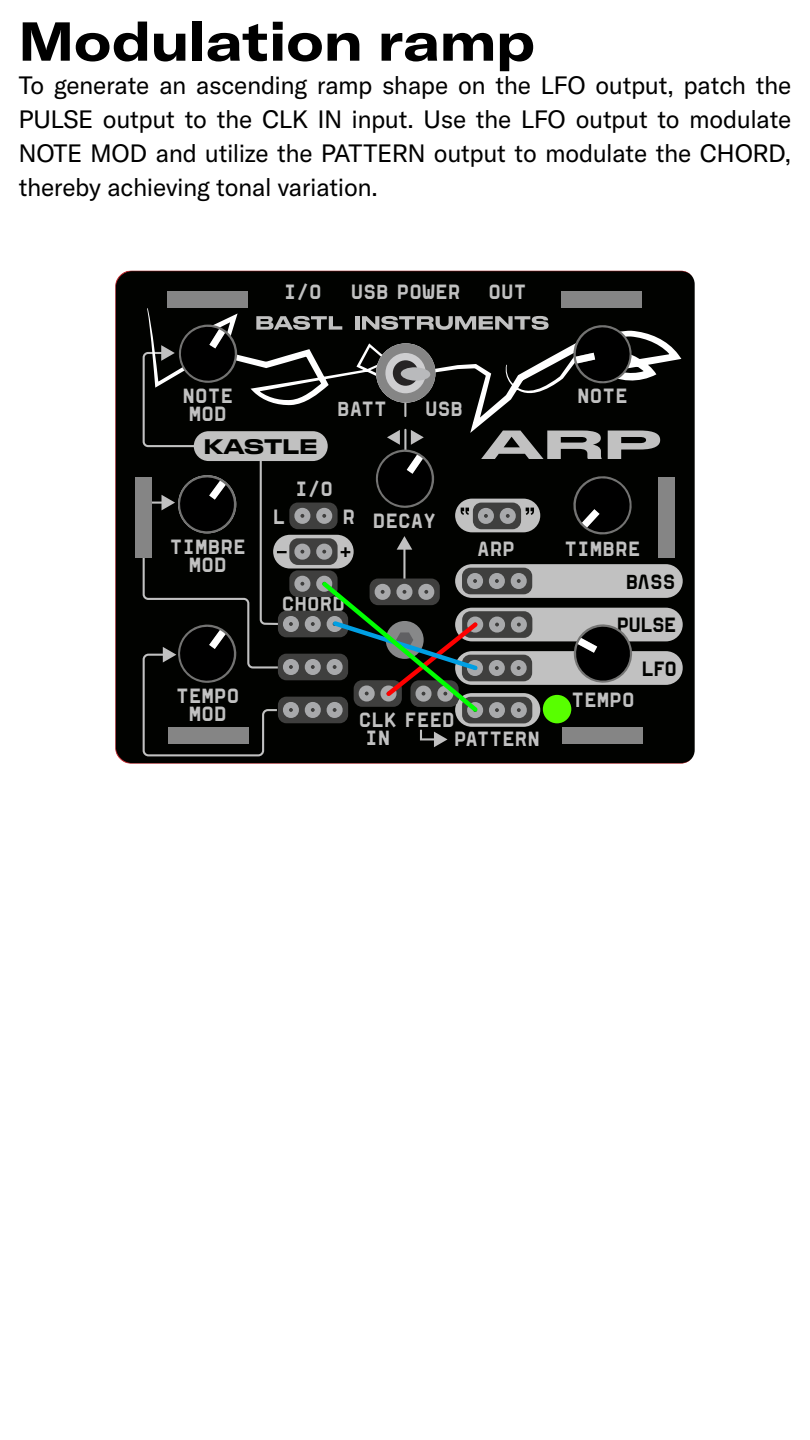
<style>
.page{position:relative;width:810px;height:1440px;background:#fff}
.page>*{position:absolute;margin:0;border:0;box-sizing:border-box;transform-origin:0 0}
.t1{font:700 expanded 54px "GT America LCG";color:#000}
.t2{font:24.75px/33.8px "GT America LCG";color:#000;text-align:justify}
.t3{font:20.02px/18px "Mono Bastl 2 mm";letter-spacing:-.03em;color:#c1c1c1;text-align:center}
.t4{font:20.02px/43.5px "Mono Bastl 2 mm";letter-spacing:-.085em;color:#010200;text-align:right}
.t5{font:20.02px "Mono Bastl 2 mm Alt";color:#c1c1c1}
.t6{font:500 19.8px "Druk Wide";letter-spacing:.03em;color:#010200}
.s1{font-family:"Mono Bastl 2 mm Alt"}
</style>
<div class="page">
<div style="left:115px;top:271px;width:580px;height:493px;background:#010200"></div>
<div style="left:455px;top:564px;width:228px;height:34px;background:#c1c1c1;border-radius:17px"></div>
<div style="left:455px;top:608px;width:228px;height:33px;background:#c1c1c1;border-radius:17px"></div>
<div style="left:455px;top:651px;width:228px;height:34px;background:#c1c1c1;border-radius:17px"></div>
<div style="left:147px;top:308px;width:534px;height:125px;background:#010200"></div>
<div style="left:135px;top:477px;width:17px;height:80px;background:#858585"></div>
<div style="left:167px;top:291px;width:81px;height:17px;background:#858585"></div>
<div style="left:562px;top:291px;width:80px;height:17px;background:#858585"></div>
<div style="left:658px;top:477px;width:17px;height:80px;background:#858585"></div>
<svg style="left:142px;top:316px;width:518px;height:441px;background:#2e302d"></svg>
<p class="t1" style="left:19px;top:8px;width:518px">Modulation ramp</p>
<p class="t2" style="left:19px;top:69px;width:774px">To generate an ascending ramp shape on the LFO output, patch the PULSE output to the CLK IN input. Use the LFO output to modulate NOTE MOD and utilize the PATTERN output to modulate the CHORD, thereby achieving tonal variation.</p>
<p class="t3" style="left:284px;top:282px;width:40px">I/0</p>
<p class="t3" style="left:351px;top:282px;width:112px">USB POWE<span class="s1">R</span></p>
<p class="t3" style="left:488px;top:282px;width:40px">OUT</p>
<p class="t3" style="left:182px;top:386px;width:53px">NOTE<br>MOD</p>
<p class="t3" style="left:577px;top:386px;width:53px">NOTE</p>
<p class="t3" style="left:337px;top:399px;width:52px">BATT</p>
<p class="t3" style="left:425px;top:399px;width:40px">USB</p>
<p class="t6" style="left:204px;top:430px;width:115px">KASTLE</p>
<p class="t3" style="left:170px;top:537px;width:78px">TIMB<span class="s1">R</span>E<br>MOD</p>
<p class="t3" style="left:176px;top:686px;width:65px">TEMPO<br>MOD</p>
<p class="t3" style="left:295px;top:479px;width:40px">I/0</p>
<p class="t3" style="left:273px;top:507px;width:15px">L</p>
<p class="t5" style="left:342px;top:501px;width:15px">R</p>
<p class="t3" style="left:372px;top:511px;width:65px">DECAY</p>
<p class="t3" style="left:281px;top:594px;width:65px">CHORD</p>
<p class="t3" style="left:477px;top:539px;width:40px">A<span class="s1">R</span>P</p>
<p class="t3" style="left:365px;top:710px;width:92px;text-align:left;text-indent:-6px">CLK FEED<br>IN</p>
<p class="t3" style="left:454px;top:729px;width:88px">PATTERN</p>
<p class="t3" style="left:564px;top:539px;width:78px">TIMB<span class="s1">R</span>E</p>
<p class="t4" style="left:617px;top:559px;width:62px">B<span class="s1">A</span>SS<br>PULSE<br>LFO</p>
<p class="t3" style="left:571px;top:690px;width:65px">TEMPO</p>
</div>
